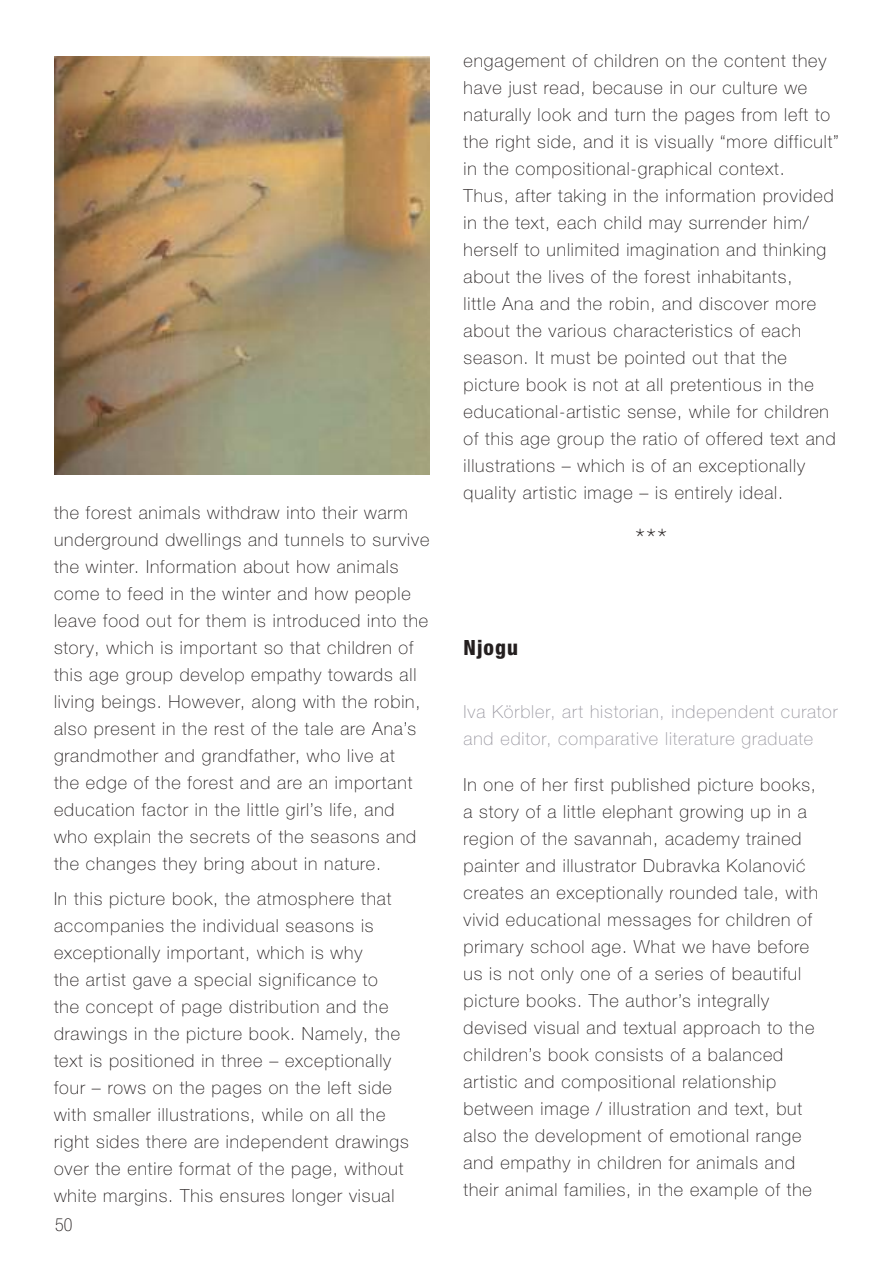
<style>
.page{position:relative;width:893px;height:1263px;background:#fff}
.page>*{position:absolute;margin:0;border:0;box-sizing:border-box;transform-origin:0 0}
.t1{font:100 27px "Helvetica Neue LTW1 G";color:#241f1f}
.t2{font:800 condensed 21px "Helvetica Neue LTW1 G";letter-spacing:.05em;color:#241f1f}
.t3{font:100 18px/27px "Helvetica Neue LTW1 G";letter-spacing:.05em;color:#241f1f}
.t4{font:100 18px/27px "Helvetica Neue LTW1 G";letter-spacing:.05em;color:#9a98a1}
.t5{font:100 condensed 18px "Helvetica Neue LTW1 G";color:#241f1f}
</style>
<div class="page">
<img style="left:54px;top:56px;width:375px;height:418px">
<p class="t3" style="left:54px;top:499px;width:377px">the forest animals withdraw into their warm underground dwellings and tunnels to survive the winter. Information about how animals come to feed in the winter and how people leave food out for them is introduced into the story, which is important so that children of this age group develop empathy towards all living beings. However, along with the robin, also present in the rest of the tale are Ana’s grandmother and grandfather, who live at<br>the edge of the forest and are an important education factor in the little girl’s life, and who explain the secrets of the seasons and the changes they bring about in nature.</p>
<p class="t3" style="left:54px;top:886px;width:356px">In this picture book, the atmosphere that accompanies the individual seasons is exceptionally important, which is why<br>the artist gave a special significance to<br>the concept of page distribution and the drawings in the picture book. Namely, the text is positioned in three – exceptionally four – rows on the pages on the left side with smaller illustrations, while on all the right sides there are independent drawings over the entire format of the page, without white margins. This ensures longer visual</p>
<p class="t5" style="left:55px;top:1214px;width:19px">50</p>
<p class="t3" style="left:463px;top:47px;width:377px">engagement of children on the content they have just read, because in our culture we naturally look and turn the pages from left to the right side, and it is visually “more difficult” in the compositional-graphical context.<br>Thus, after taking in the information provided in the text, each child may surrender him/ herself to unlimited imagination and thinking about the lives of the forest inhabitants,<br>little Ana and the robin, and discover more about the various characteristics of each season. It must be pointed out that the picture book is not at all pretentious in the educational-artistic sense, while for children of this age group the ratio of offered text and illustrations – which is of an exceptionally quality artistic image – is entirely ideal.</p>
<h1 class="t1" style="left:636px;top:522px;width:33px">***</h1>
<p class="t2" style="left:463px;top:635px;width:56px">Njogu</p>
<p class="t4" style="left:463px;top:698px;width:376px">Iva Körbler, art historian, independent curator and editor, comparative literature graduate</p>
<p class="t3" style="left:463px;top:771px;width:356px">In one of her first published picture books, a story of a little elephant growing up in a region of the savannah, academy trained painter and illustrator Dubravka Kolanović creates an exceptionally rounded tale, with vivid educational messages for children of primary school age. What we have before us is not only one of a series of beautiful picture books. The author’s integrally devised visual and textual approach to the children’s book consists of a balanced artistic and compositional relationship between image / illustration and text, but also the development of emotional range and empathy in children for animals and their animal families, in the example of the</p>
</div>
